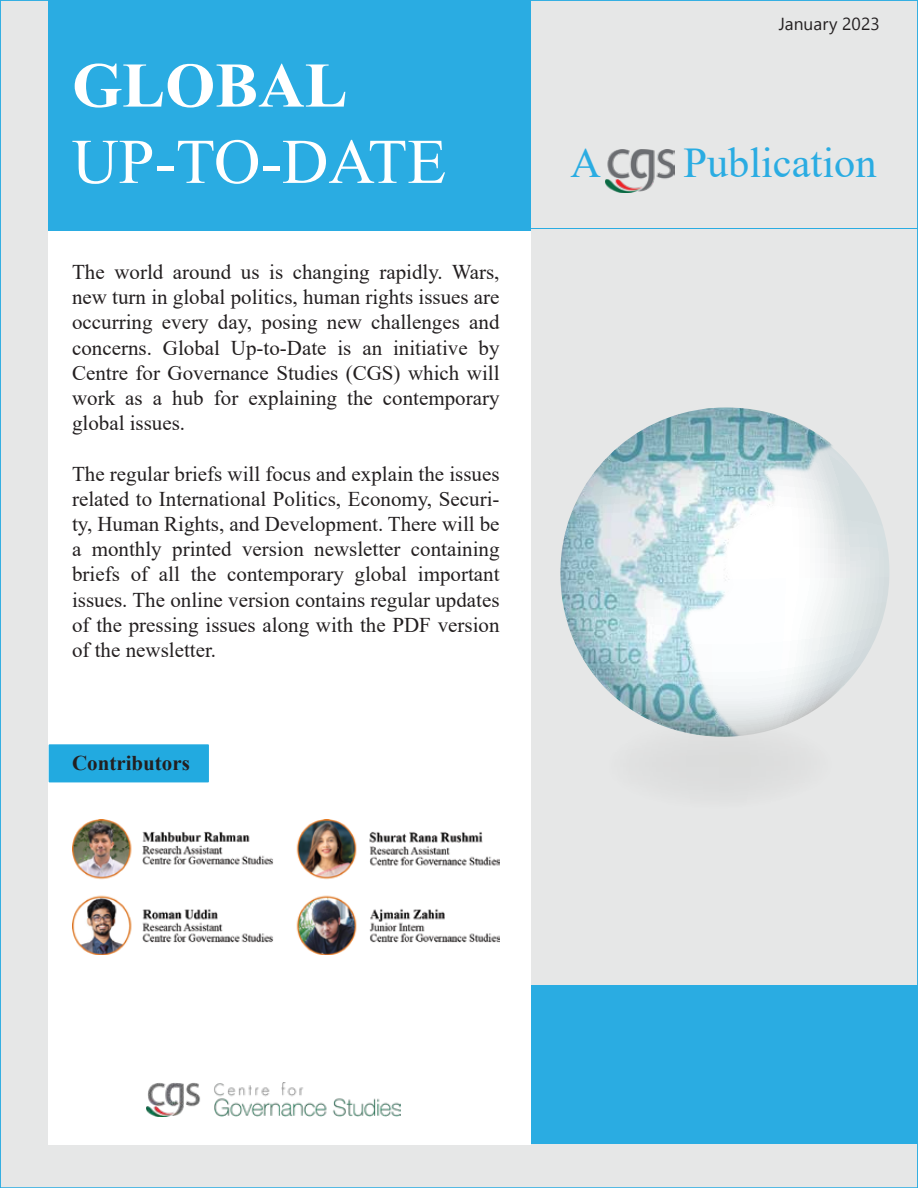
<style>
.page{position:relative;width:918px;height:1188px;background:#e6e7e7}
.page>*{position:absolute;margin:0;border:0;box-sizing:border-box;transform-origin:0 0}
.t1{font:63.6px "Times New Roman";color:#fff}
.t2{font:700 63.6px "Times New Roman";color:#fff}
.t3{font:42.45px "Times New Roman";color:#2aace2}
.t4{font:21px/25.2px "Times New Roman";color:#231f20;text-align:justify}
.t5{font:700 21px "Times New Roman";color:#231f20}
.t6{font:17.4px "Nirmala UI";color:#231f20}
</style>
<div class="page">
<div style="left:49px;top:216px;width:482px;height:928px;background:#fff"></div>
<hr style="left:532px;top:228px;width:386px;height:1px;background:#2aace2">
<div style="left:532px;top:986px;width:386px;height:158px;background:#2aace2"></div>
<div style="left:49px;top:0;width:482px;height:231px;background:#2aace2"></div>
<img style="left:146px;top:1082px;width:255px;height:34px">
<img style="left:605px;top:149px;width:70px;height:44px">
<div style="left:49px;top:744px;width:160px;height:38px;background:#22aae0"></div>
<img style="left:72px;top:820px;width:428px;height:135px">
<div style="left:606px;top:745px;width:226px;height:64px;background:#e0e1e1"></div>
<img style="left:552px;top:408px;width:345px;height:337px">
<h1 class="t2" style="left:72px;top:39px;width:277px">GLOBAL</h1>
<h1 class="t1" style="left:72px;top:117px;width:376px">UP-TO-DATE</h1>
<p class="t4" style="left:72px;top:259px;width:429px">The world around us is changing rapidly. Wars, new turn in global politics, human rights issues are occurring every day, posing new challenges and concerns. Global Up-to-Date is an initiative by Centre for Governance Studies (CGS) which will work as a hub for explaining the contemporary global issues.</p>
<p class="t4" style="left:72px;top:460px;width:429px">The regular briefs will focus and explain the issues related to International Politics, Economy, Securi&shy;ty, Human Rights, and Development. There will be a monthly printed version newsletter containing briefs of all the contemporary global important issues. The online version contains regular updates of the pressing issues along with the PDF version of the newsletter.</p>
<p class="t5" style="left:72px;top:747px;width:119px">Contributors</p>
<p class="t6" style="left:779px;top:10px;width:102px">January 2023</p>
<h2 class="t3" style="left:570px;top:133px;width:32px">A</h2>
<h2 class="t3" style="left:683px;top:133px;width:195px">Publication</h2>
</div>
